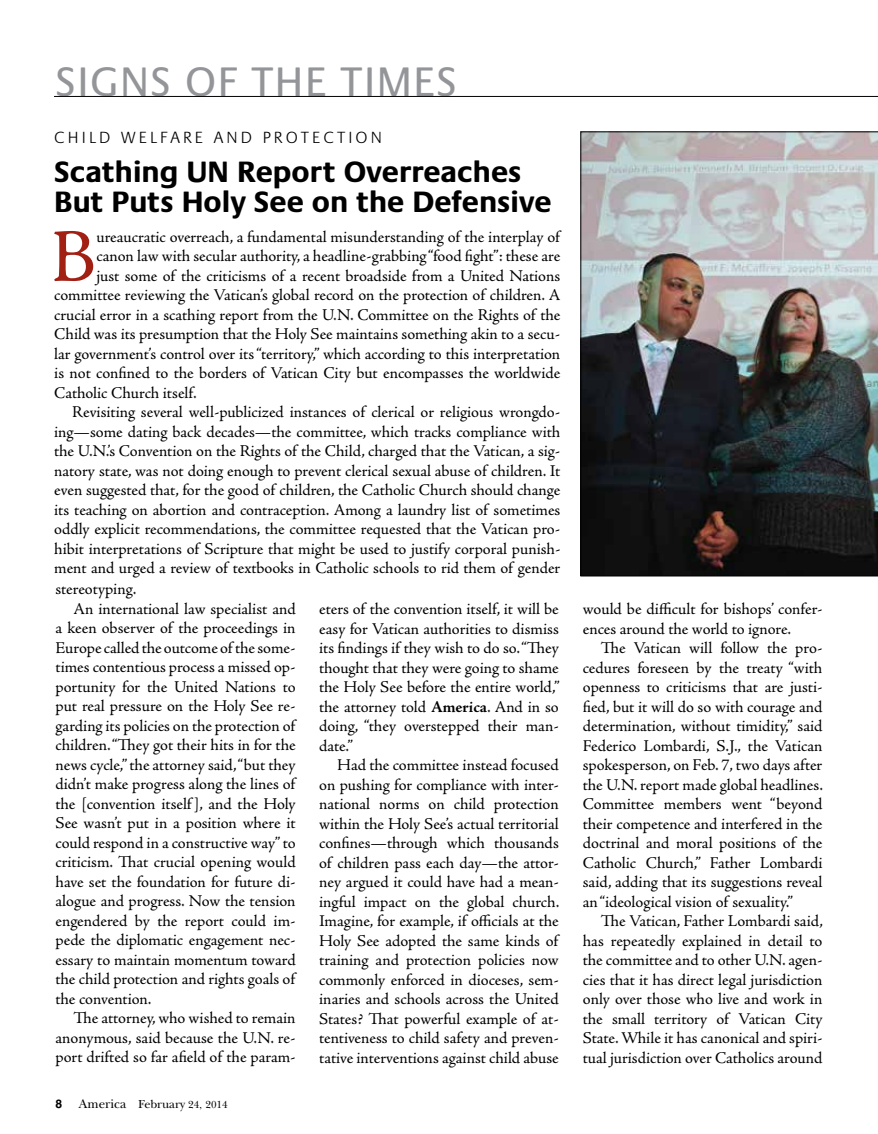
<style>
.page{position:relative;width:878px;height:1134px;background:#fff}
.page>*{position:absolute;margin:0;border:0;box-sizing:border-box;transform-origin:0 0}
.t1{font:76.2px "Adobe Jenson Pro";color:#a21f14}
.t2{font:42px "Praxis LT Pro";letter-spacing:.035em;color:#939598}
.t3{font:700 30px/30px "Praxis LT Pro";color:#000}
.t4{font:16.5px/19.5px "Adobe Jenson Pro";letter-spacing:-.005em;color:#000;text-align:justify}
.t5{font:300 16.5px "Praxis LT Pro";letter-spacing:.19em;color:#000}
.t6{font:12px "New Baskerville ITC";color:#000}
.s1{font-weight:700}
.s2{font-family:"Helvetica LT Std";font-weight:700}
.s3{font-size:12.75px}
.s4{font-size:10.5px}
</style>
<div class="page">
<img style="left:580px;top:132px;width:298px;height:444px">
<hr style="left:54px;top:96px;width:824px;height:1px;background:#000">
<h2 class="t2" style="left:56px;top:58px;width:24px">SIGNS</h2>
<h2 class="t2" style="left:185px;top:58px;width:269px">OF TH E TI MES</h2>
<p class="t5" style="left:54px;top:128px;width:329px">CHILD WELFARE AND PROTEC TION</p>
<h3 class="t3" style="left:54px;top:157px;width:499px">Scathing UN Report Overreaches<br>But Puts Holy See on the Defensive</h3>
<h1 class="t1" style="left:51px;top:214px;width:47px">B</h1>
<p class="t4" style="left:96px;top:227px;width:467px">ureaucratic overreach, a fundamental misunderstanding of the interplay of</p>
<p class="t4" style="left:96px;top:247px;width:465px">canon law with secular authority, a headline-grabbing “food fight”: these are</p>
<p class="t4" style="left:96px;top:266px;width:465px">just some of the criticisms of a recent broadside from a United Nations</p>
<p class="t4" style="left:54px;top:286px;width:508px">committee reviewing the Vatican’s global record on the protection of children. A</p>
<p class="t4" style="left:54px;top:305px;width:507px">crucial error in a scathing report from the U.N. Committee on the Rights of the</p>
<p class="t4" style="left:54px;top:325px;width:507px">Child was its presumption that the Holy See maintains something akin to a secu-</p>
<p class="t4" style="left:54px;top:344px;width:507px">lar government’s control over its “territory,” which according to this interpretation</p>
<p class="t4" style="left:54px;top:364px;width:507px">is not confined to the borders of Vatican City but encompasses the worldwide</p>
<p class="t4" style="left:54px;top:383px;width:144px">Catholic Church itself.</p>
<p class="t4" style="left:72px;top:403px;width:489px">Revisiting several well-publicized instances of clerical or religious wrongdo-</p>
<p class="t4" style="left:54px;top:422px;width:507px">ing—some dating back decades—the committee, which tracks compliance with</p>
<p class="t4" style="left:54px;top:442px;width:507px">the U.N.’s Convention on the Rights of the Child, charged that the Vatican, a sig-</p>
<p class="t4" style="left:54px;top:461px;width:507px">natory state, was not doing enough to prevent clerical sexual abuse of children. It</p>
<p class="t4" style="left:54px;top:481px;width:507px">even suggested that, for the good of children, the Catholic Church should change</p>
<p class="t4" style="left:54px;top:500px;width:507px">its teaching on abortion and contraception. Among a laundry list of sometimes</p>
<p class="t4" style="left:54px;top:520px;width:507px">oddly explicit recommendations, the committee requested that the Vatican pro-</p>
<p class="t4" style="left:54px;top:539px;width:507px">hibit interpretations of Scripture that might be used to justify corporal punish-</p>
<p class="t4" style="left:54px;top:559px;width:507px">ment and urged a review of textbooks in Catholic schools to rid them of gender</p>
<p class="t4" style="left:55px;top:580px;width:82px">stereotyping.</p>
<p class="t4" style="left:74px;top:599px;width:224px">An international law specialist and</p>
<p class="t4" style="left:55px;top:619px;width:242px">a keen observer of the proceedings in</p>
<p class="t4" style="left:55px;top:638px;width:241px">Europe called the outcome of the some-</p>
<p class="t4" style="left:55px;top:658px;width:241px">times contentious process a missed op-</p>
<p class="t4" style="left:55px;top:677px;width:242px">portunity for the United Nations to</p>
<p class="t4" style="left:55px;top:697px;width:241px">put real pressure on the Holy See re-</p>
<p class="t4" style="left:55px;top:716px;width:243px">garding its policies on the protection of</p>
<p class="t4" style="left:55px;top:736px;width:242px">children. “They got their hits in for the</p>
<p class="t4" style="left:55px;top:755px;width:241px">news cycle,” the attorney said, “but they</p>
<p class="t4" style="left:55px;top:775px;width:243px">didn’t make progress along the lines of</p>
<p class="t4" style="left:55px;top:794px;width:241px">the [convention itself], and the Holy</p>
<p class="t4" style="left:55px;top:814px;width:241px">See wasn’t put in a position where it</p>
<p class="t4" style="left:55px;top:833px;width:242px">could respond in a constructive way” to</p>
<p class="t4" style="left:55px;top:853px;width:241px">criticism. That crucial opening would</p>
<p class="t4" style="left:55px;top:872px;width:241px">have set the foundation for future di-</p>
<p class="t4" style="left:55px;top:892px;width:241px">alogue and progress. Now the tension</p>
<p class="t4" style="left:55px;top:911px;width:241px">engendered by the report could im-</p>
<p class="t4" style="left:55px;top:931px;width:241px">pede the diplomatic engagement nec-</p>
<p class="t4" style="left:55px;top:950px;width:242px">essary to maintain momentum toward</p>
<p class="t4" style="left:55px;top:970px;width:243px">the child protection and rights goals of</p>
<p class="t4" style="left:55px;top:989px;width:97px">the convention.</p>
<p class="t4" style="left:74px;top:1009px;width:224px">The attorney, who wished to remain</p>
<p class="t4" style="left:55px;top:1028px;width:241px">anonymous, said because the U.N. re-</p>
<p class="t4" style="left:55px;top:1048px;width:242px">port drifted so far afield of the param-</p>
<p class="t4" style="left:319px;top:600px;width:242px">eters of the convention itself, it will be easy for Vatican authorities to dismiss its findings if they wish to do so. “They thought that they were going to shame the Holy See before the entire world,” the attorney told <span class="s1">America</span>. And in so doing, “they overstepped their man&shy;date.”</p>
<p class="t4" style="left:319px;top:756px;width:242px;text-indent:18px">Had the committee instead focused on pushing for compliance with inter&shy;national norms on child protection within the Holy See’s actual territorial confines—through which thousands of children pass each day—the attor&shy;ney argued it could have had a mean&shy;ingful impact on the global church.<br>Imagine, for example, if officials at the Holy See adopted the same kinds of training and protection policies now commonly enforced in dioceses, sem&shy;inaries and schools across the United States? That powerful example of at&shy;tentiveness to child safety and preven&shy;tative interventions against child abuse</p>
<p class="t6" style="left:56px;top:1097px;width:174px"><span class="s2">8</span> <span class="s3">America</span> February <span class="s4">24, 2014</span></p>
<p class="t4" style="left:583px;top:600px;width:241px">would be difficult for bishops’ confer&shy;ences around the world to ignore.</p>
<p class="t4" style="left:583px;top:639px;width:242px;text-indent:18px">The Vatican will follow the pro&shy;cedures foreseen by the treaty “with openness to criticisms that are justi&shy;fied, but it will do so with courage and determination, without timidity,” said Federico Lombardi, S.J., the Vatican spokesperson, on Feb. 7, two days after the U.N. report made global headlines.<br>Committee members went “beyond their competence and interfered in the doctrinal and moral positions of the Catholic Church,” Father Lombardi said, adding that its suggestions reveal an “ideological vision of sexuality.”</p>
<p class="t4" style="left:583px;top:912px;width:242px;text-indent:18px">The Vatican, Father Lombardi said, has repeatedly explained in detail to the committee and to other U.N. agen&shy;cies that it has direct legal jurisdiction only over those who live and work in the small territory of Vatican City State. While it has canonical and spiri&shy;tual jurisdiction over Catholics around</p>
</div>
